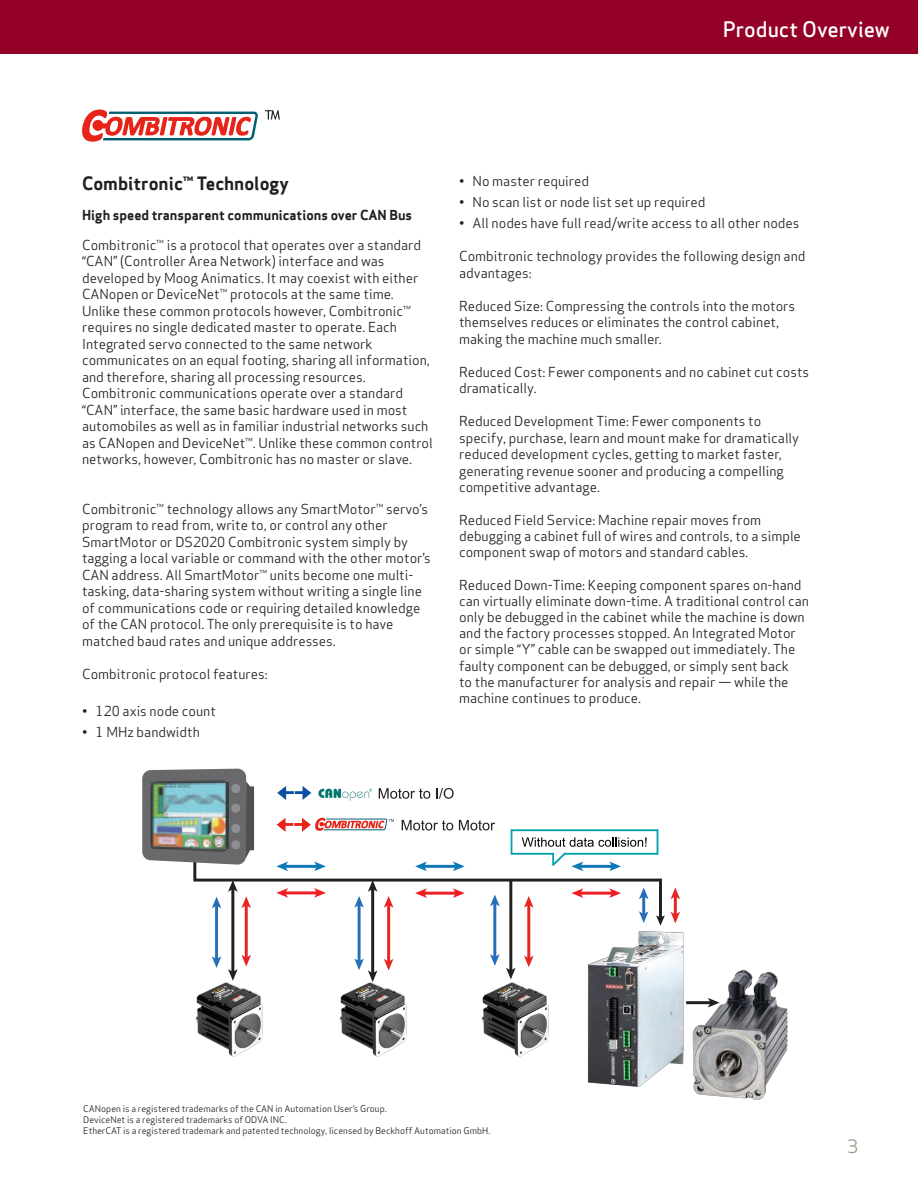
<style>
.page{position:relative;width:918px;height:1188px;background:#fff}
.page>*{position:absolute;margin:0;border:0;box-sizing:border-box;transform-origin:0 0}
.t1{font:500 21px "Apex Sans";color:#fff}
.t2{font:700 18px "Apex Sans";color:#231f20}
.t3{font:18px "Apex Sans";color:#a19689}
.t4{font:13.5px/16.5px "Apex Sans";color:#231f20}
.t5{font:700 13.5px "Apex Sans";color:#231f20}
.t6{font:9px "Apex Sans";color:#231f20}
</style>
<div class="page">
<div style="left:0;top:0;width:918px;height:54px;background:#930128"></div>
<hr style="left:686px;top:1001px;width:25px;height:3px;background:#231f20">
<hr style="left:231px;top:888px;width:3px;height:85px;background:#231f20">
<hr style="left:371px;top:888px;width:3px;height:86px;background:#231f20">
<hr style="left:245px;top:905px;width:3px;height:53px;background:#e72524">
<svg style="left:228px;top:955px;width:23px;height:23px"></svg>
<hr style="left:387px;top:904px;width:3px;height:58px;background:#e72524">
<svg style="left:384px;top:959px;width:9px;height:12px"></svg>
<hr style="left:527px;top:904px;width:3px;height:55px;background:#e72524">
<svg style="left:524px;top:956px;width:10px;height:11px"></svg>
<hr style="left:674px;top:896px;width:3px;height:19px;background:#e72524">
<svg style="left:671px;top:912px;width:9px;height:11px"></svg>
<svg style="left:671px;top:887px;width:9px;height:12px"></svg>
<hr style="left:215px;top:905px;width:3px;height:55px;background:#266fb8">
<svg style="left:212px;top:956px;width:9px;height:12px"></svg>
<hr style="left:493px;top:903px;width:3px;height:55px;background:#266fb8">
<svg style="left:490px;top:954px;width:10px;height:12px"></svg>
<hr style="left:358px;top:904px;width:3px;height:58px;background:#266fb8">
<svg style="left:354px;top:958px;width:23px;height:20px"></svg>
<hr style="left:509px;top:880px;width:3px;height:91px;background:#231f20">
<svg style="left:506px;top:968px;width:10px;height:10px"></svg>
<svg style="left:142px;top:769px;width:523px;height:157px"></svg>
<img style="left:151px;top:782px;width:77px;height:67px">
<img style="left:588px;top:931px;width:96px;height:156px">
<img style="left:195px;top:978px;width:68px;height:79px">
<img style="left:339px;top:978px;width:68px;height:79px">
<img style="left:481px;top:978px;width:68px;height:79px">
<img style="left:692px;top:969px;width:95px;height:131px">
<svg style="left:82px;top:110px;width:176px;height:32px"></svg>
<svg style="left:265px;top:110px;width:15px;height:10px"></svg>
<p class="t1" style="left:723px;top:11px;width:169px">Product Overview</p>
<p class="t2" style="left:82px;top:172px;width:208px">Combitronic™ Technology</p>
<p class="t5" style="left:82px;top:206px;width:332px">High speed transparent communications over CAN Bus</p>
<p class="t4" style="left:82px;top:235px;width:352px">Combitronic™ is a protocol that operates over a standard “CAN” (Controller Area Network) interface and was developed by Moog Animatics. It may coexist with either CANopen or DeviceNet™ protocols at the same time.<br>Unlike these common protocols however, Combitronic™ requires no single dedicated master to operate. Each Integrated servo connected to the same network communicates on an equal footing, sharing all information, and therefore, sharing all processing resources.<br>Combitronic communications operate over a standard “CAN” interface, the same basic hardware used in most automobiles as well as in familiar industrial networks such as CANopen and DeviceNet™. Unlike these common control networks, however, Combitronic has no master or slave.</p>
<p class="t4" style="left:82px;top:499px;width:350px">Combitronic™ technology allows any SmartMotor™ servo’s program to read from, write to, or control any other SmartMotor or DS2020 Combitronic system simply by tagging a local variable or command with the other motor’s CAN address. All SmartMotor™ units become one multi&shy;tasking, data-sharing system without writing a single line of communications code or requiring detailed knowledge of the CAN protocol. The only prerequisite is to have matched baud rates and unique addresses.</p>
<p class="t4" style="left:82px;top:664px;width:187px">Combitronic protocol features:</p>
<p class="t4" style="left:82px;top:702px;width:135px">• 120 axis node count</p>
<p class="t4" style="left:82px;top:723px;width:119px">• 1 MHz bandwidth</p>
<p class="t4" style="left:459px;top:172px;width:131px">• No master required</p>
<p class="t4" style="left:459px;top:193px;width:248px">• No scan list or node list set up required</p>
<p class="t4" style="left:459px;top:214px;width:342px">• All nodes have full read/write access to all other nodes</p>
<p class="t4" style="left:459px;top:247px;width:348px">Combitronic technology provides the following design and advantages:</p>
<p class="t4" style="left:459px;top:296px;width:338px">Reduced Size: Compressing the controls into the motors themselves reduces or eliminates the control cabinet, making the machine much smaller.</p>
<p class="t4" style="left:459px;top:362px;width:352px">Reduced Cost: Fewer components and no cabinet cut costs</p>
<p class="t4" style="left:459px;top:379px;width:79px">dramatically.</p>
<p class="t4" style="left:459px;top:412px;width:342px">Reduced Development Time: Fewer components to specify, purchase, learn and mount make for dramatically reduced development cycles, getting to market faster, generating revenue sooner and producing a compelling competitive advantage.</p>
<p class="t4" style="left:459px;top:511px;width:343px">Reduced Field Service: Machine repair moves from debugging a cabinet full of wires and controls, to a simple component swap of motors and standard cables.</p>
<p class="t4" style="left:459px;top:575px;width:351px">Reduced Down-Time: Keeping component spares on-hand can virtually eliminate down-time. A traditional control can only be debugged in the cabinet while the machine is down and the factory processes stopped. An Integrated Motor or simple “Y” cable can be swapped out immediately. The faulty component can be debugged, or simply sent back<br>to the manufacturer for analysis and repair — while the machine continues to produce.</p>
<p class="t6" style="left:83px;top:1102px;width:305px">CANopen is a registered trademarks of the CAN in Automation User’s Group.</p>
<p class="t6" style="left:83px;top:1112px;width:205px">DeviceNet is a registered trademarks of ODVA INC.</p>
<p class="t6" style="left:83px;top:1123px;width:409px">EtherCAT is a registered trademark and patented technology, licensed by Beckhoff Automation GmbH.</p>
<h2 class="t3" style="left:847px;top:1131px;width:12px">3</h2>
</div>
